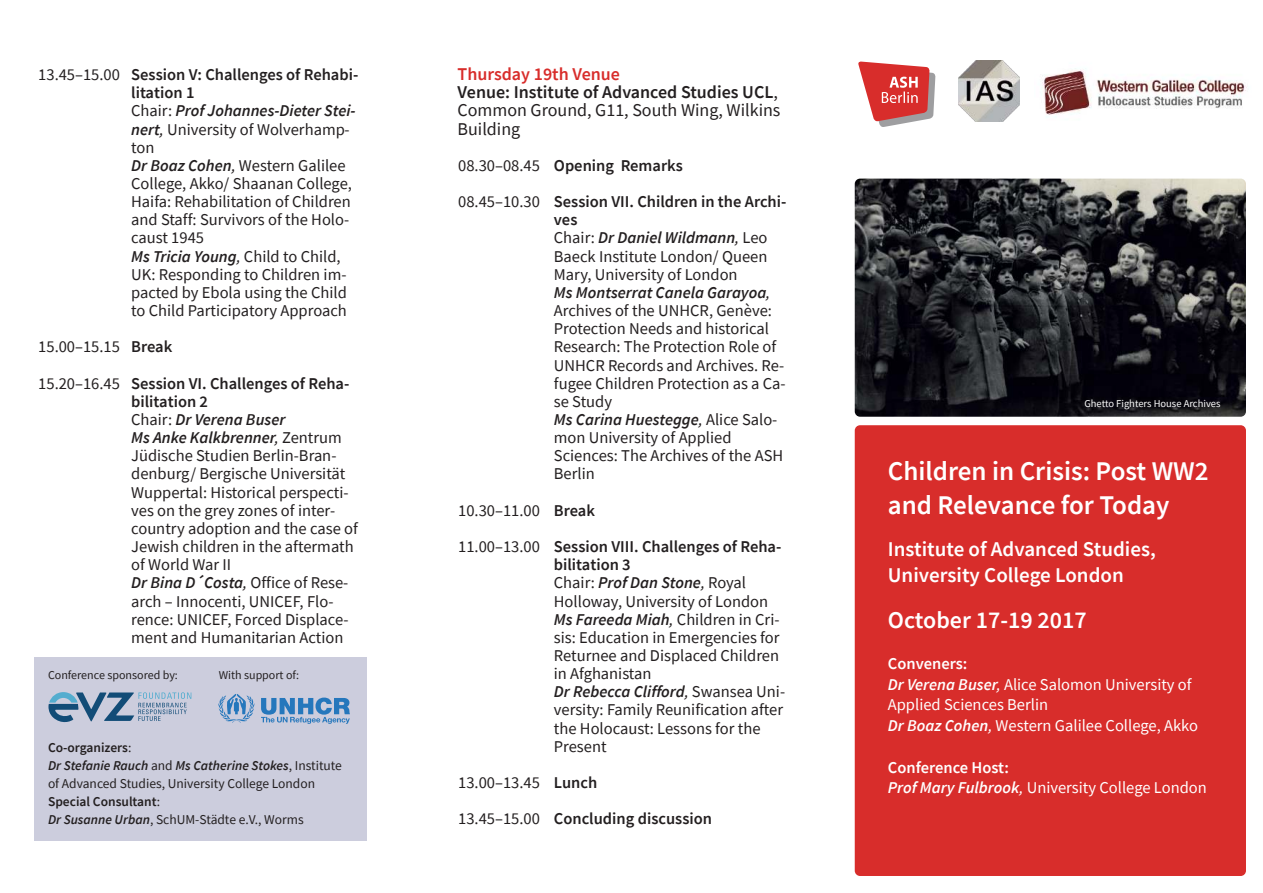
<style>
.page{position:relative;width:1263px;height:893px;background:#fff}
.page>*{position:absolute;margin:0;border:0;box-sizing:border-box;transform-origin:0 0}
.t1{font:600 27px/33.9px "Source Sans Pro";color:#fff}
.t2{font:600 24px "Source Sans Pro";color:#fff}
.t3{font:600 21px/26.4px "Source Sans Pro";color:#fff}
.t4{font:18px/18.1px "Source Sans Pro";color:#231f20}
.t5{font:16.5px/18.1px "Source Sans Pro";color:#231f20}
.t6{font:16.5px/20.7px "Source Sans Pro";color:#fff}
.t7{font:600 16.5px/36.3px "Source Sans Pro";color:#231f20}
.t8{font:13.5px/18.1px "Source Sans Pro";color:#231f20}
.t9{font:12px "Source Sans Pro";color:#231f20}
.t10{font:10.5px "Source Sans Pro";color:#fff}
.s1{font-weight:600}
.s2{font-weight:600;font-style:italic}
.s3{font-style:italic}
.s4{font-weight:600;color:#d82d2b}
</style>
<div class="page">
<div style="left:34px;top:657px;width:332px;height:184px;background:#cccddd"></div>
<div style="left:855px;top:425px;width:391px;height:451px;background:#d82d2b;border-radius:5px"></div>
<img style="left:855px;top:179px;width:391px;height:238px;border-radius:5px">
<img style="left:958px;top:60px;width:62px;height:62px">
<svg style="left:858px;top:61px;width:77px;height:66px"></svg>
<img style="left:1042px;top:68px;width:205px;height:49px">
<svg style="left:48px;top:692px;width:143px;height:30px"></svg>
<svg style="left:218px;top:694px;width:37px;height:29px"></svg>
<svg style="left:261px;top:698px;width:89px;height:26px"></svg>
<p class="t5" style="left:38px;top:67px;width:83px">13.45–15.00</p>
<p class="t5" style="left:38px;top:339px;width:83px">15.00–15.15</p>
<p class="t5" style="left:38px;top:375px;width:83px">15.20–16.45</p>
<p class="t5" style="left:131px;top:67px;width:229px"><span class="s1">Session V: Challenges of Rehabi&shy;litation 1<br></span>Chair: <span class="s2">Prof Johannes-Dieter Stei&shy;nert</span><span class="s3">,</span> University of Wolverhamp&shy;ton<br><span class="s2">Dr Boaz Cohen</span><span class="s3">,</span> Western Galilee<br>College, Akko/ Shaanan College,<br>Haifa: Rehabilitation of Children and Staff: Survivors of the Holo&shy;caust 1945<br><span class="s2">Ms Tricia Young</span><span class="s3">,</span> Child to Child,<br>UK: Responding to Children im&shy;pacted by Ebola using the Child to Child Participatory Approach</p>
<p class="t7" style="left:131px;top:330px;width:43px">Break</p>
<p class="t5" style="left:131px;top:375px;width:228px"><span class="s1">Session VI. Challenges of Reha&shy;bilitation 2<br></span>Chair: <span class="s2">Dr Verena Buser<br>Ms Anke Kalkbrenner</span><span class="s3">,</span> Zentrum<br>Jüdische Studien Berlin-Bran&shy;denburg/ Bergische Universität<br>Wuppertal: Historical perspecti&shy;ves on the grey zones of inter&shy;country adoption and the case of<br>Jewish children in the aftermath of World War II<br><span class="s2">Dr Bina D´Costa</span><span class="s3">,</span> Office of Rese&shy;arch – Innocenti, UNICEF, Flo&shy;rence: UNICEF, Forced Displace&shy;ment and Humanitarian Action</p>
<p class="t9" style="left:48px;top:670px;width:131px">Conference sponsored by:</p>
<p class="t9" style="left:219px;top:670px;width:82px">With support of:</p>
<p class="t8" style="left:48px;top:738px;width:295px"><span class="s1">Co-organizers</span>:<br><span class="s2">Dr Stefanie Rauch</span> and <span class="s2">Ms Catherine Stokes</span>, Institute of Advanced Studies, University College London <span class="s1">Special Consultant</span>:<br><span class="s2">Dr Susanne Urban</span>, SchUM-Städte e.V., Worms</p>
<p class="t4" style="left:458px;top:66px;width:324px"><span class="s4">Thursday 19th Venue<br></span><span class="s1">Venue: Institute of Advanced Studies UCL</span>,<br>Common Ground, G11, South Wing, Wilkins<br>Building</p>
<p class="t5" style="left:458px;top:158px;width:83px">08.30–08.45</p>
<p class="t5" style="left:458px;top:194px;width:83px">08.45–10.30</p>
<p class="t5" style="left:458px;top:503px;width:83px">10.30–11.00</p>
<p class="t5" style="left:458px;top:539px;width:83px">11.00–13.00</p>
<p class="t5" style="left:458px;top:775px;width:83px">13.00–13.45</p>
<p class="t5" style="left:458px;top:811px;width:83px">13.45–15.00</p>
<p class="t7" style="left:554px;top:149px;width:131px">Opening Remarks</p>
<p class="t5" style="left:554px;top:194px;width:234px"><span class="s1">Session VII. Children in the Archi&shy;ves<br></span>Chair: <span class="s2">Dr Daniel Wildmann</span><span class="s3">,</span> Leo<br>Baeck Institute London/ Queen<br>Mary, University of London<br><span class="s2">Ms Montserrat Canela Garayoa</span><span class="s3">,<br></span>Archives of the UNHCR, Genève:<br>Protection Needs and historical<br>Research: The Protection Role of<br>UNHCR Records and Archives. Re&shy;fugee Children Protection as a Ca&shy;se Study<br><span class="s2">Ms Carina Huestegge</span><span class="s3">,</span> Alice Salo&shy;mon University of Applied<br>Sciences: The Archives of the ASH<br>Berlin</p>
<p class="t7" style="left:554px;top:493px;width:229px">Break<br>Session VIII. Challenges of Reha-</p>
<p class="t5" style="left:554px;top:557px;width:233px"><span class="s1">bilitation 3<br></span>Chair: <span class="s2">Prof Dan Stone</span><span class="s3">,</span> Royal<br>Holloway, University of London<br><span class="s2">Ms Fareeda Miah</span><span class="s3">,</span> Children in Cri&shy;sis: Education in Emergencies for<br>Returnee and Displaced Children in Afghanistan<br><span class="s2">Dr Rebecca Clifford</span><span class="s3">,</span> Swansea Uni&shy;versity: Family Reunification after the Holocaust: Lessons for the<br>Present</p>
<p class="t7" style="left:554px;top:766px;width:160px">Lunch<br>Concluding discussion</p>
<p class="t10" style="left:1084px;top:399px;width:138px">Ghetto Fighters House Archives</p>
<h1 class="t1" style="left:888px;top:456px;width:322px">Children in Crisis: Post WW2 and Relevance for Today</h1>
<p class="t3" style="left:888px;top:537px;width:270px">Institute of Advanced Studies,<br>University College London</p>
<h2 class="t2" style="left:888px;top:610px;width:200px">October 17-19 2017</h2>
<p class="t6" style="left:888px;top:654px;width:312px"><span class="s1">Conveners:<br></span><span class="s2">Dr Verena Buser</span><span class="s3">,</span> Alice Salomon University of<br>Applied Sciences Berlin<br><span class="s2">Dr Boaz Cohen</span><span class="s3">,</span> Western Galilee College, Akko</p>
<p class="t6" style="left:888px;top:758px;width:320px"><span class="s1">Conference Host:<br></span><span class="s2">Prof Mary Fulbrook</span><span class="s3">,</span> University College London</p>
</div>
